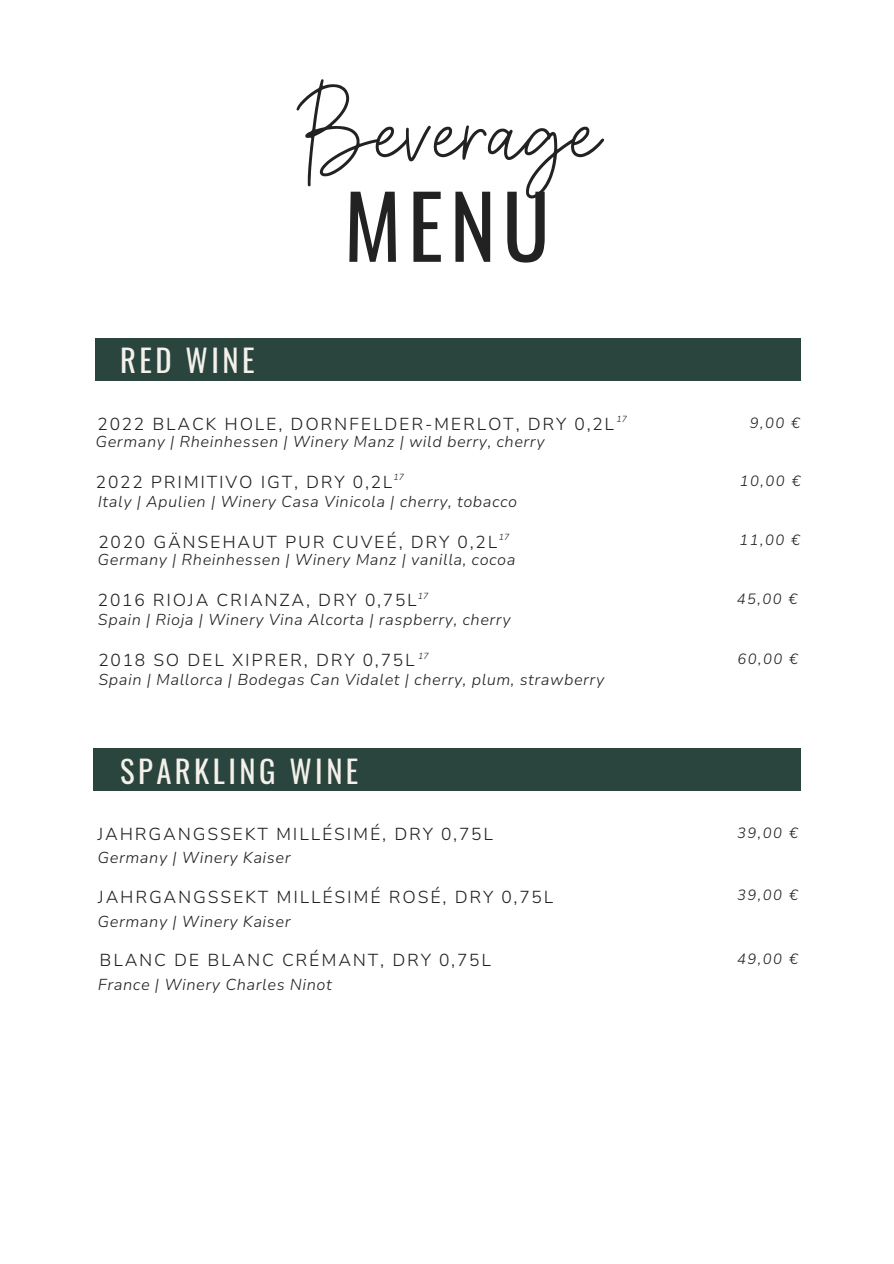
<style>
.page{position:relative;width:894px;height:1264px;background:#fff}
.page>*{position:absolute;margin:0;border:0;box-sizing:border-box;transform-origin:0 0}
.t1{font:90px "Olamitte";color:#222}
.t2{font:86.55px "Oswald";color:#222}
.t3{font:30.6px "Oswald";letter-spacing:.11em;color:#f4f0ea}
.t4{font:300 17.25px "Nunito Sans 10 pt";letter-spacing:.1em;color:#222}
.t5{font:italic 300 15.75px "Nunito Sans 10 pt";letter-spacing:.03em;color:#222}
.t6{font:italic 300 14.85px "Nunito Sans 10 pt";letter-spacing:.1em;color:#222}
.t7{font:italic 300 8.85px "Nunito Sans 10 pt";color:#222}
</style>
<div class="page">
<div style="left:95px;top:338px;width:705px;height:43px;background:#2a453e"></div>
<div style="left:93px;top:747px;width:707px;height:43px;background:#2a453e"></div>
<h2 class="t3" style="left:120px;top:336px;width:136px">RED WINE</h2>
<h4 class="t1" style="left:292px;top:69px;width:311px">Beverage</h4>
<h5 class="t2" style="left:344px;top:158px;width:207px">MENU</h5>
<h4 class="t7" style="left:616px;top:413px;width:12px">17</h4>
<p class="t4" style="left:97px;top:412px;width:518px">2022 BLACK HOLE, DORNFELDER-MERLOT, DRY 0,2L</p>
<p class="t5" style="left:95px;top:431px;width:450px">Germany | Rheinhessen | Winery Manz | wild berry, cherry</p>
<p class="t4" style="left:96px;top:470px;width:298px">2022 PRIMITIVO IGT, DRY 0,2L</p>
<p class="t5" style="left:98px;top:491px;width:420px">Italy | Apulien | Winery Casa Vinicola | cherry, tobacco</p>
<h3 class="t7" style="left:393px;top:471px;width:12px">17</h3>
<h4 class="t4" style="left:98px;top:530px;width:400px">2020 GÄNSEHAUT PUR CUVEÉ, DRY 0,2L</h4>
<h5 class="t7" style="left:498px;top:531px;width:12px">17</h5>
<h4 class="t5" style="left:97px;top:549px;width:419px">Germany | Rheinhessen | Winery Manz | vanilla, cocoa</h4>
<h5 class="t6" style="left:749px;top:413px;width:52px">9,00 €</h5>
<h5 class="t6" style="left:739px;top:470px;width:62px">10,00 €</h5>
<h4 class="t6" style="left:739px;top:530px;width:62px">11,00 €</h4>
<p class="t7" style="left:417px;top:590px;width:12px">17</p>
<p class="t4" style="left:98px;top:588px;width:320px">2016 RIOJA CRIANZA, DRY 0,75L</p>
<h5 class="t6" style="left:736px;top:589px;width:62px">45,00 €</h5>
<p class="t5" style="left:98px;top:609px;width:414px">Spain | Rioja | Winery Vina Alcorta | raspberry, cherry</p>
<p class="t7" style="left:418px;top:650px;width:12px">17</p>
<p class="t4" style="left:98px;top:648px;width:317px">2018 SO DEL XIPRER, DRY 0,75L</p>
<h5 class="t5" style="left:98px;top:668px;width:507px">Spain | Mallorca | Bodegas Can Vidalet | cherry, plum, strawberry</h5>
<p class="t6" style="left:737px;top:649px;width:62px">60,00 €</p>
<h1 class="t3" style="left:120px;top:747px;width:240px">SPARKLING WINE</h1>
<h5 class="t4" style="left:97px;top:822px;width:397px">JAHRGANGSSEKT MILLÉSIMÉ, DRY 0,75L</h5>
<h4 class="t5" style="left:97px;top:847px;width:194px">Germany | Winery Kaiser</h4>
<p class="t4" style="left:98px;top:885px;width:456px">JAHRGANGSSEKT MILLÉSIMÉ ROSÉ, DRY 0,75L</p>
<h5 class="t5" style="left:97px;top:910px;width:194px">Germany | Winery Kaiser</h5>
<h4 class="t4" style="left:100px;top:948px;width:393px">BLANC DE BLANC CRÉMANT, DRY 0,75L</h4>
<p class="t5" style="left:98px;top:973px;width:235px">France | Winery Charles Ninot</p>
<h3 class="t6" style="left:737px;top:822px;width:62px">39,00 €</h3>
<h4 class="t6" style="left:737px;top:884px;width:62px">39,00 €</h4>
<p class="t6" style="left:737px;top:949px;width:62px">49,00 €</p>
</div>
